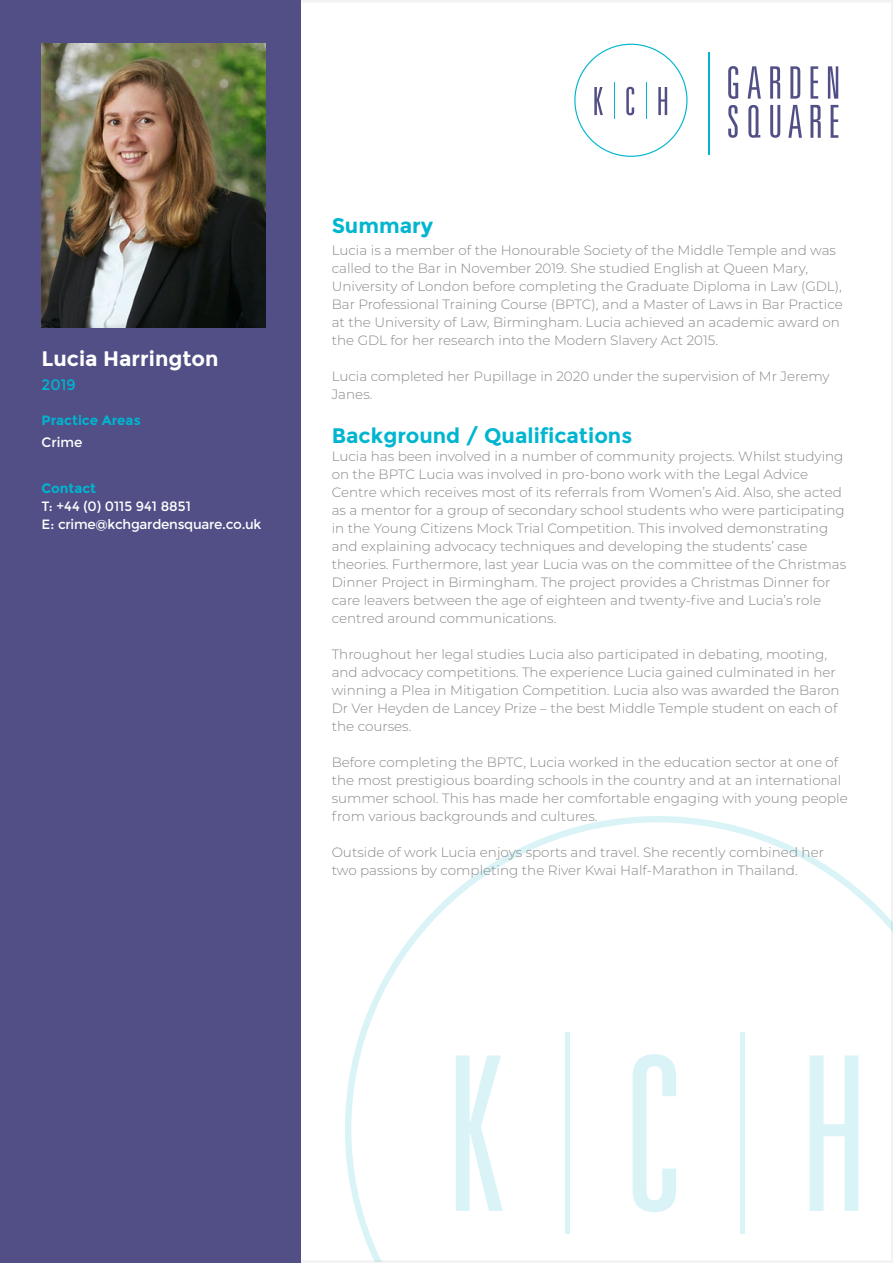
<style>
.page{position:relative;width:893px;height:1263px;background:#fff}
.page>*{position:absolute;margin:0;border:0;box-sizing:border-box;transform-origin:0 0}
.t1{font:700 21px "Montserrat";color:#00b5d0}
.t2{font:700 21px "Montserrat";color:#fff}
.t3{font:15px "Montserrat";color:#00b5d0}
.t4{font:300 13.5px/18px "Montserrat";color:#878787}
.t5{font:13.5px/18px "Montserrat";letter-spacing:-.02em;color:#fff}
.t6{font:700 13.5px "Montserrat";color:#00b5d0}
</style>
<div class="page">
<div style="left:0;top:0;width:893px;height:1263px;background:#fff;border:2px solid #f2f2f2"></div>
<div style="left:0;top:0;width:301px;height:1263px;background:#514f86"></div>
<svg style="left:345px;top:816px;width:547px;height:445px"></svg>
<hr style="left:740px;top:1032px;width:4px;height:201px;background:#d9f3f7">
<hr style="left:565px;top:1032px;width:4px;height:201px;background:#d9f3f7">
<svg style="left:728px;top:66px;width:110px;height:33px"></svg>
<hr style="left:708px;top:52px;width:1px;height:102px;background:#00b5d0">
<svg style="left:574px;top:44px;width:113px;height:113px"></svg>
<hr style="left:646px;top:83px;width:1px;height:36px;background:#00b5d0">
<hr style="left:614px;top:83px;width:1px;height:36px;background:#00b5d0">
<svg style="left:728px;top:105px;width:10px;height:33px"></svg>
<svg style="left:788px;top:105px;width:33px;height:33px"></svg>
<svg style="left:831px;top:105px;width:7px;height:33px"></svg>
<svg style="left:770px;top:105px;width:10px;height:33px"></svg>
<svg style="left:748px;top:105px;width:12px;height:33px"></svg>
<img style="left:42px;top:44px;width:223px;height:283px">
<h1 class="t2" style="left:42px;top:346px;width:179px">Lucia Harrington</h1>
<p class="t3" style="left:42px;top:376px;width:36px">2019</p>
<p class="t6" style="left:42px;top:412px;width:101px">Practice Areas</p>
<p class="t5" style="left:42px;top:433px;width:43px">Crime</p>
<p class="t6" style="left:42px;top:480px;width:56px">Contact</p>
<p class="t5" style="left:42px;top:497px;width:221px">T: +44 (0) 0115 941 8851<br>E: crime@kchgardensquare.co.uk</p>
<h1 class="t1" style="left:332px;top:213px;width:103px">Summary</h1>
<p class="t4" style="left:332px;top:241px;width:513px">Lucia is a member of the Honourable Society of the Middle Temple and was called to the Bar in November 2019. She studied English at Queen Mary, University of London before completing the Graduate Diploma in Law (GDL), Bar Professional Training Course (BPTC), and a Master of Laws in Bar Practice at the University of Law, Birmingham. Lucia achieved an academic award on the GDL for her research into the Modern Slavery Act 2015.</p>
<p class="t4" style="left:332px;top:367px;width:500px">Lucia completed her Pupillage in 2020 under the supervision of Mr Jeremy<br>Janes.</p>
<h1 class="t1" style="left:332px;top:423px;width:302px">Background / Qualifications</h1>
<p class="t4" style="left:332px;top:446px;width:516px">Lucia has been involved in a number of community projects. Whilst studying on the BPTC Lucia was involved in pro-bono work with the Legal Advice Centre which receives most of its referrals from Women’s Aid. Also, she acted as a mentor for a group of secondary school students who were participating in the Young Citizens Mock Trial Competition. This involved demonstrating and explaining advocacy techniques and developing the students’ case theories. Furthermore, last year Lucia was on the committee of the Christmas Dinner Project in Birmingham. The project provides a Christmas Dinner for care leavers between the age of eighteen and twenty-five and Lucia’s role centred around communications.</p>
<p class="t4" style="left:332px;top:644px;width:509px">Throughout her legal studies Lucia also participated in debating, mooting, and advocacy competitions. The experience Lucia gained culminated in her winning a Plea in Mitigation Competition. Lucia also was awarded the Baron Dr Ver Heyden de Lancey Prize – the best Middle Temple student on each of the courses.</p>
<p class="t4" style="left:332px;top:752px;width:518px">Before completing the BPTC, Lucia worked in the education sector at one of the most prestigious boarding schools in the country and at an international summer school. This has made her comfortable engaging with young people from various backgrounds and cultures.</p>
<p class="t4" style="left:332px;top:842px;width:494px">Outside of work Lucia enjoys sports and travel. She recently combined her two passions by completing the River Kwai Half-Marathon in Thailand.</p>
</div>
